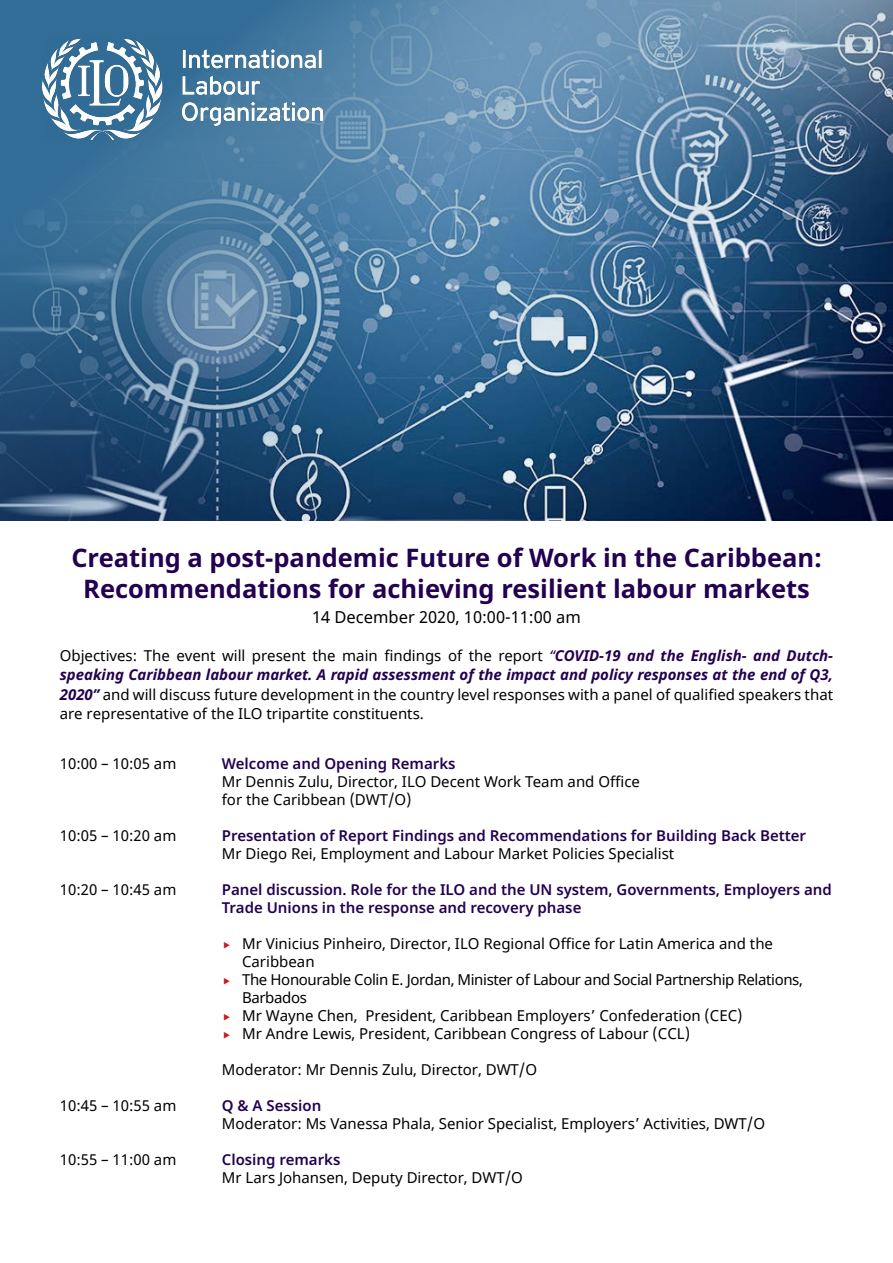
<style>
.page{position:relative;width:893px;height:1263px;background:#fff}
.page>*{position:absolute;margin:0;border:0;box-sizing:border-box;transform-origin:0 0}
.t1{font:700 25.5px/30.6px "Noto Sans";color:#230050;text-align:center}
.t2{font:16.5px "Noto Sans";color:#000}
.t3{font:15px/18px "Noto Sans";color:#000}
.t4{font:600 15px/18px "Noto Sans";color:#230050}
.s1{font-style:italic;color:#230050}
.s2{font-weight:700;font-style:italic;color:#230050}
.s3{font-style:inherit}
</style>
<div class="page">
<img style="left:0;top:0;width:893px;height:521px">
<img style="left:42px;top:39px;width:281px;height:101px">
<h1 class="t1" style="left:71px;top:543px;width:752px">Creating a post-pandemic Future of Work in the Caribbean:<br>Recommendations for achieving resilient labour markets</h1>
<p class="t2" style="left:312px;top:606px;width:270px">14 December 2020, 10:00-11:00 am</p>
<p class="t3" style="left:60px;top:646px;width:775px;line-height:19.5px;text-align:justify">Objectives: The event will present the main findings of the report <span class="s1">“</span><span class="s2">COVID-19 and the English- and Dutch&shy;speaking Caribbean labour market. A rapid assessment of the impact and policy responses at the end of Q3, 2020”</span> and will discuss future development in the country level responses with a panel of qualified speakers that are representative of the ILO tripartite constituents.</p>
<p class="t3" style="left:60px;top:755px;width:118px">10:00 – 10:05 am</p>
<p class="t4" style="left:222px;top:755px;width:235px">Welcome and Opening Remarks</p>
<p class="t3" style="left:222px;top:773px;width:420px">Mr Dennis Zulu, Director, ILO Decent Work Team and Office for the Caribbean (DWT/O)</p>
<p class="t3" style="left:60px;top:827px;width:118px">10:05 – 10:20 am</p>
<p class="t4" style="left:222px;top:827px;width:586px">Presentation of Report Findings and Recommendations for Building Back Better</p>
<p class="t3" style="left:222px;top:845px;width:454px">Mr Diego Rei, Employment and Labour Market Policies Specialist</p>
<p class="t3" style="left:60px;top:881px;width:118px">10:20 – 10:45 am</p>
<p class="t4" style="left:222px;top:881px;width:612px">Panel discussion. Role for the ILO and the UN system, Governments, Employers and<br>Trade Unions in the response and recovery phase</p>
<p class="t3" style="left:242px;top:935px;width:562px">Mr Vinicius Pinheiro, Director, ILO Regional Office for Latin America and the Caribbean<br>The Honourable Colin E. Jordan, Minister of Labour and Social Partnership Relations, Barbados<br>Mr Wayne Chen<span class="s3">,</span> President, Caribbean Employers’ Confederation (CEC)<br>Mr Andre Lewis, President, Caribbean Congress of Labour (CCL)</p>
<p class="t3" style="left:222px;top:1061px;width:317px">Moderator: Mr Dennis Zulu, Director, DWT/O</p>
<p class="t3" style="left:60px;top:1097px;width:118px">10:45 – 10:55 am</p>
<p class="t4" style="left:222px;top:1097px;width:101px">Q &amp; A Session</p>
<p class="t3" style="left:222px;top:1115px;width:545px">Moderator: Ms Vanessa Phala, Senior Specialist, Employers’ Activities, DWT/O</p>
<p class="t3" style="left:60px;top:1151px;width:118px">10:55 – 11:00 am</p>
<p class="t4" style="left:222px;top:1151px;width:120px">Closing remarks</p>
<p class="t3" style="left:222px;top:1169px;width:302px">Mr Lars Johansen, Deputy Director, DWT/O</p>
</div>
